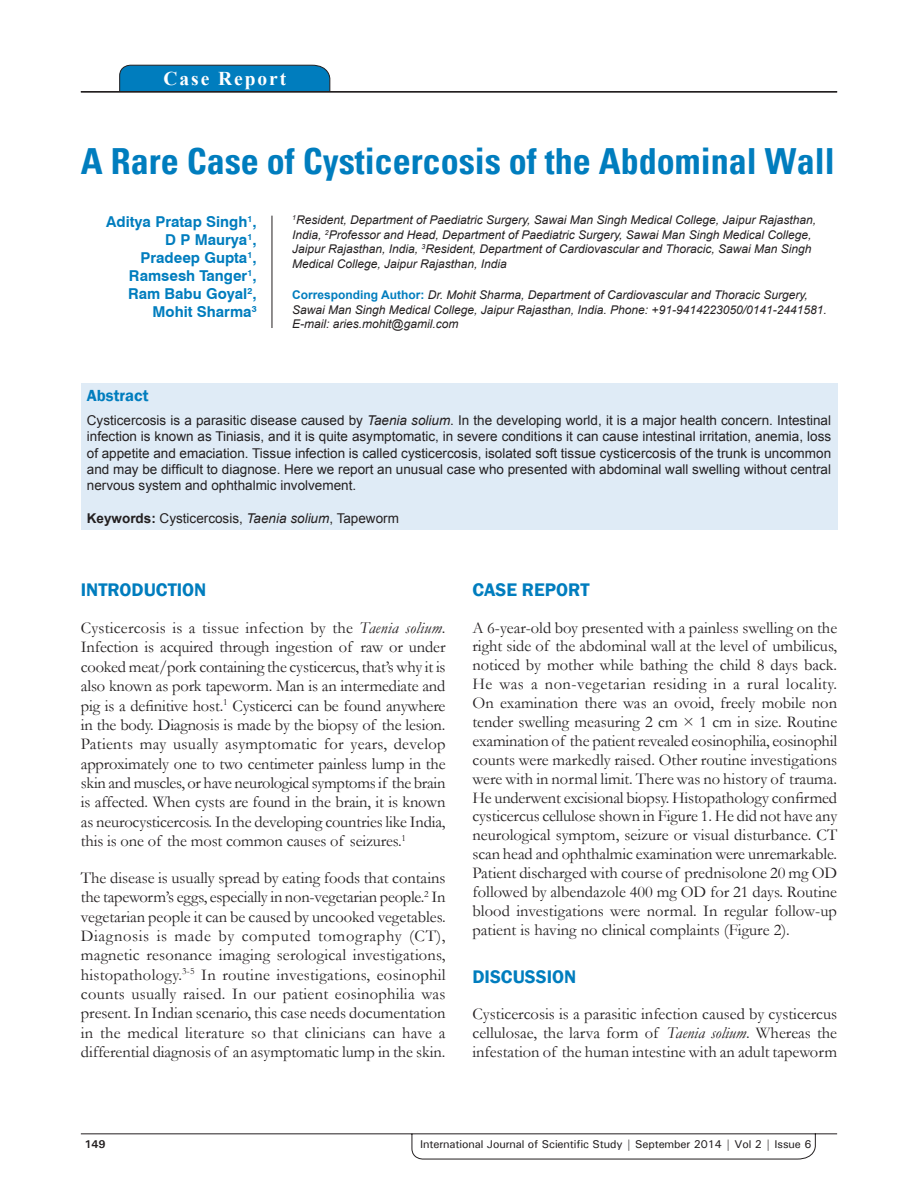
<style>
.page{position:relative;width:918px;height:1188px;background:#fff}
.page>*{position:absolute;margin:0;border:0;box-sizing:border-box;transform-origin:0 0}
.t1{font:700 condensed 36px "Univers";color:#007dbe}
.t2{font:700 19.5px "Times New Roman";letter-spacing:.1em;color:#fff}
.t3{font:600 18.75px "Franklin Gothic";color:#007dbe}
.t4{font:16.5px/19.4px "Garamond";letter-spacing:-.005em;color:#231f20;text-align:justify}
.t5{font:600 16.5px "Franklin Gothic";color:#007dbe}
.t6{font:700 15px/18px "Swiss 721 BT";color:#007dbe;text-align:right}
.t7{font:13.5px/16.2px "Arial";color:#231f20;text-align:justify}
.t8{font:italic 12px/14.4px "Arial";color:#231f20}
.t9{font:500 11.25px "Univers";letter-spacing:-.01em;color:#231f20}
.t10{font:700 11.25px "Univers";color:#231f20}
.s1{font-weight:700;font-style:normal;color:#007dbe}
.s2{font-style:italic}
.s3{font-weight:700}
</style>
<div class="page">
<svg style="left:80px;top:1133px;width:758px;height:26px"></svg>
<hr style="left:272px;top:216px;width:1px;height:112px;background:#231f20">
<div style="left:119px;top:65px;width:211px;height:26px;background:#007dbe"></div>
<hr style="left:81px;top:91px;width:756px;height:1px;background:#231f20">
<div style="left:81px;top:383px;width:756px;height:146px;background:#dfebf6"></div>
<p class="t2" style="left:163px;top:67px;width:124px">Case Report</p>
<h1 class="t1" style="left:81px;top:139px;width:755px">A Rare Case of Cysticercosis of the Abdominal Wall</h1>
<p class="t6" style="left:106px;top:213px;width:152px">Aditya Pratap Singh<sup>1</sup>,<br>D P Maurya<sup>1</sup>,<br>Pradeep Gupta<sup>1</sup>,<br>Ramsesh Tanger<sup>1</sup>,<br>Ram Babu Goyal<sup>2</sup>,<br>Mohit Sharma<sup>3</sup></p>
<p class="t8" style="left:292px;top:213px;width:525px"><sup>1</sup>Resident, Department of Paediatric Surgery, Sawai Man Singh Medical College, Jaipur Rajasthan, India, <sup>2</sup>Professor and Head, Department of Paediatric Surgery, Sawai Man Singh Medical College, Jaipur Rajasthan, India, <sup>3</sup>Resident, Department of Cardiovascular and Thoracic, Sawai Man Singh Medical College, Jaipur Rajasthan, India</p>
<p class="t8" style="left:292px;top:288px;width:536px"><span class="s1">Corresponding Author:</span> Dr. Mohit Sharma, Department of Cardiovascular and Thoracic Surgery,<br>Sawai Man Singh Medical College, Jaipur Rajasthan, India. Phone: +91-9414223050/0141-2441581.<br>E-mail: aries.mohit@gamil.com</p>
<p class="t5" style="left:87px;top:385px;width:63px">Abstract</p>
<p class="t7" style="left:87px;top:413px;width:746px">Cysticercosis is a parasitic disease caused by <span class="s2">Taenia solium</span>. In the developing world, it is a major health concern. Intestinal infection is known as Tiniasis, and it is quite asymptomatic, in severe conditions it can cause intestinal irritation, anemia, loss of appetite and emaciation. Tissue infection is called cysticercosis, isolated soft tissue cysticercosis of the trunk is uncommon and may be difficult to diagnose. Here we report an unusual case who presented with abdominal wall swelling without central nervous system and ophthalmic involvement.</p>
<p class="t7" style="left:87px;top:511px;width:314px"><span class="s3">Keywords:</span> Cysticercosis, <span class="s2">Taenia solium</span>, Tapeworm</p>
<p class="t3" style="left:81px;top:579px;width:127px">INTRODUCTION</p>
<p class="t4" style="left:81px;top:618px;width:366px">Cysticercosis is a tissue infection by the <span class="s2">Taenia solium</span>.<br>Infection is acquired through ingestion of raw or under cooked meat/pork containing the cysticercus, that’s why it is also known as pork tapeworm. Man is an intermediate and pig is a definitive host.<sup>1</sup> Cysticerci can be found anywhere in the body. Diagnosis is made by the biopsy of the lesion.<br>Patients may usually asymptomatic for years, develop approximately one to two centimeter painless lump in the skin and muscles, or have neurological symptoms if the brain is affected. When cysts are found in the brain, it is known as neurocysticercosis. In the developing countries like India, this is one of the most common causes of seizures.<sup>1</sup></p>
<p class="t4" style="left:81px;top:868px;width:366px">The disease is usually spread by eating foods that contains the tapeworm’s eggs, especially in non-vegetarian people.<sup>2</sup> In vegetarian people it can be caused by uncooked vegetables.<br>Diagnosis is made by computed tomography (CT), magnetic resonance imaging serological investigations, histopathology.<sup>3-5</sup> In routine investigations, eosinophil counts usually raised. In our patient eosinophilia was present. In Indian scenario, this case needs documentation in the medical literature so that clinicians can have a differential diagnosis of an asymptomatic lump in the skin.</p>
<p class="t3" style="left:472px;top:579px;width:119px">CASE REPORT</p>
<p class="t4" style="left:472px;top:618px;width:366px;line-height:18.9px">A 6-year-old boy presented with a painless swelling on the right side of the abdominal wall at the level of umbilicus, noticed by mother while bathing the child 8 days back.<br>He was a non-vegetarian residing in a rural locality.<br>On examination there was an ovoid, freely mobile non tender swelling measuring 2 cm × 1 cm in size. Routine examination of the patient revealed eosinophilia, eosinophil counts were markedly raised. Other routine investigations were with in normal limit. There was no history of trauma.<br>He underwent excisional biopsy. Histopathology confirmed cysticercus cellulose shown in Figure 1. He did not have any neurological symptom, seizure or visual disturbance. CT scan head and ophthalmic examination were unremarkable.<br>Patient discharged with course of prednisolone 20 mg OD followed by albendazole 400 mg OD for 21 days. Routine blood investigations were normal. In regular follow-up patient is having no clinical complaints (Figure 2).</p>
<p class="t3" style="left:472px;top:966px;width:105px">DISCUSSION</p>
<p class="t4" style="left:472px;top:1005px;width:366px;line-height:18.9px">Cysticercosis is a parasitic infection caused by cysticercus cellulosae, the larva form of <span class="s2">Taenia solium</span>. Whereas the infestation of the human intestine with an adult tapeworm</p>
<p class="t10" style="left:84px;top:1137px;width:23px">149</p>
<p class="t9" style="left:420px;top:1137px;width:393px">International Journal of Scientific Study | September 2014 | Vol 2 | Issue 6</p>
</div>
